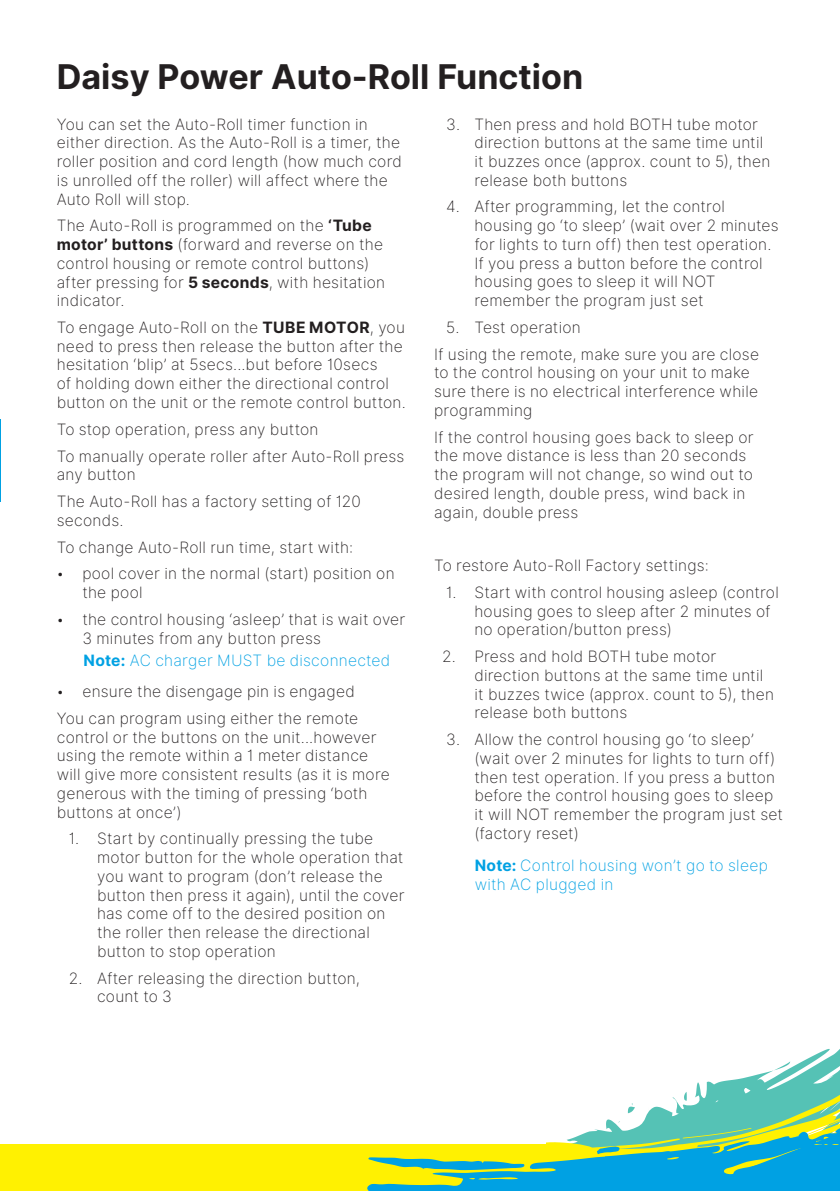
<style>
.page{position:relative;width:840px;height:1191px;background:#fff}
.page>*{position:absolute;margin:0;border:0;box-sizing:border-box;transform-origin:0 0}
.t1{font:700 34px "Inter";color:#231f20}
.t2{font:15.6px/18.8px "Inter Extra Light BETA";letter-spacing:.015em;color:#231f20}
.t3{font:15.6px/18.8px "Inter Extra Light BETA";letter-spacing:.015em;color:#00a1e3}
.s1{font-family:"Inter";font-weight:700}
</style>
<div class="page">
<hr style="left:0;top:419px;width:1px;height:83px;background:#00a1e3">
<div style="left:0;top:1144px;width:839px;height:47px;background:#fff101"></div>
<svg style="left:752px;top:1049px;width:87px;height:27px"></svg>
<svg style="left:367px;top:1076px;width:472px;height:115px"></svg>
<h1 class="t1" style="left:57px;top:52px;width:527px">Daisy Power Auto-Roll Function</h1>
<p class="t2" style="left:57px;top:115px;width:346px">You can set the Auto-Roll timer function in either direction. As the Auto-Roll is a timer, the roller position and cord length (how much cord is unrolled off the roller) will affect where the Auto Roll will stop.</p>
<p class="t2" style="left:57px;top:216px;width:330px">The Auto-Roll is programmed on the <span class="s1">‘Tube motor’ buttons</span> (forward and reverse on the control housing or remote control buttons) after pressing for <span class="s1">5 seconds</span>, with hesitation indicator.</p>
<p class="t2" style="left:57px;top:318px;width:350px">To engage Auto-Roll on the <span class="s1">TUBE MOTOR</span>, you need to press then release the button after the hesitation ‘blip’ at 5secs...but before 10secs<br>of holding down either the directional control button on the unit or the remote control button.</p>
<p class="t2" style="left:57px;top:416px;width:349px;line-height:26.8px">To stop operation, press any button<br>To manually operate roller after Auto-Roll press</p>
<p class="t2" style="left:57px;top:461px;width:305px;line-height:26.8px">any button<br>The Auto-Roll has a factory setting of 120</p>
<p class="t2" style="left:57px;top:507px;width:298px;line-height:26.8px">seconds.<br>To change Auto-Roll run time, start with:</p>
<p class="t2" style="left:82px;top:564px;width:314px;text-indent:-26px">• pool cover in the normal (start) position on the pool</p>
<p class="t2" style="left:82px;top:610px;width:324px;text-indent:-26px">• the control housing ‘asleep’ that is wait over<br>3 minutes from any button press</p>
<p class="t2" style="left:57px;top:678px;width:303px;line-height:26.8px">• ensure the disengage pin is engaged<br>You can program using either the remote</p>
<p class="t2" style="left:57px;top:727px;width:334px">control or the buttons on the unit...however using the remote within a 1 meter distance will give more consistent results (as it is more generous with the timing of pressing ‘both buttons at once’)</p>
<p class="t2" style="left:97px;top:829px;width:309px;text-indent:-28px">1. Start by continually pressing the tube motor button for the whole operation that you want to program (don’t release the button then press it again), until the cover has come off to the desired position on the roller then release the directional button to stop operation</p>
<p class="t2" style="left:97px;top:968px;width:264px;text-indent:-28px">2. After releasing the direction button, count to 3</p>
<p class="t3" style="left:83px;top:651px;width:308px"><span class="s1">Note:</span> AC charger MUST be disconnected</p>
<p class="t2" style="left:474px;top:115px;width:297px;text-indent:-28px">3. Then press and hold BOTH tube motor direction buttons at the same time until it buzzes once (approx. count to 5), then release both buttons</p>
<p class="t2" style="left:474px;top:198px;width:305px;text-indent:-28px">4. After programming, let the control housing go ‘to sleep’ (wait over 2 minutes for lights to turn off) then test operation.<br>If you press a button before the control housing goes to sleep it will NOT remember the program just set</p>
<p class="t2" style="left:434px;top:314px;width:326px;line-height:26.8px;text-indent:12px">5. Test operation<br>If using the remote, make sure you are close</p>
<p class="t2" style="left:434px;top:363px;width:325px">to the control housing on your unit to make sure there is no electrical interference while programming</p>
<p class="t2" style="left:434px;top:428px;width:321px">If the control housing goes back to sleep or the move distance is less than 20 seconds the program will not change, so wind out to desired length, double press, wind back in again, double press</p>
<p class="t2" style="left:434px;top:556px;width:276px">To restore Auto-Roll Factory settings:</p>
<p class="t2" style="left:474px;top:583px;width:306px;text-indent:-28px">1. Start with control housing asleep (control housing goes to sleep after 2 minutes of no operation/button press)</p>
<p class="t2" style="left:474px;top:647px;width:301px;text-indent:-32px">2. Press and hold BOTH tube motor direction buttons at the same time until it buzzes twice (approx. count to 5), then release both buttons</p>
<p class="t2" style="left:474px;top:730px;width:310px;text-indent:-28px">3. Allow the control housing go ‘to sleep’ (wait over 2 minutes for lights to turn off) then test operation. If you press a button before the control housing goes to sleep it will NOT remember the program just set (factory reset)</p>
<p class="t3" style="left:474px;top:856px;width:294px"><span class="s1">Note:</span> Control housing won’t go to sleep with AC plugged in</p>
</div>
